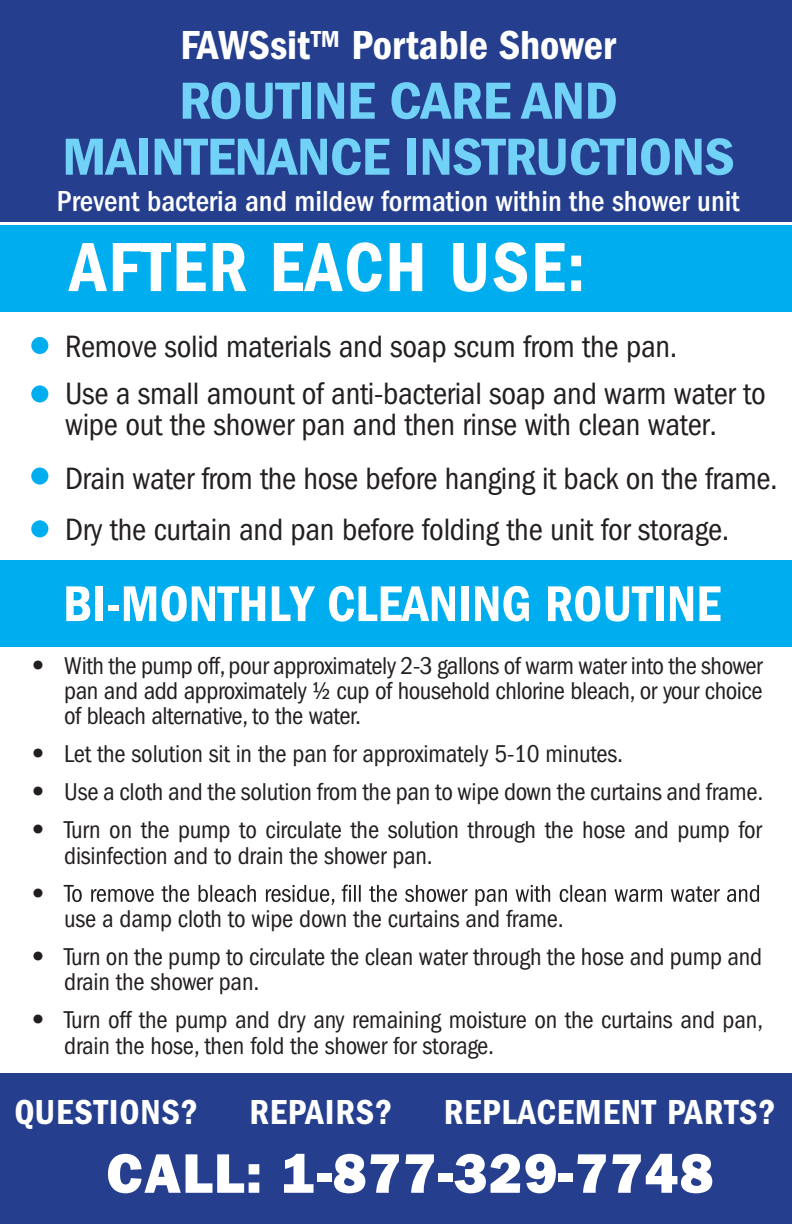
<style>
.page{position:relative;width:792px;height:1224px;background:#fff}
.page>*{position:absolute;margin:0;border:0;box-sizing:border-box;transform-origin:0 0}
.t1{font:72px "ITC Franklin Gothic Std Dm Cd";letter-spacing:.025em;color:#fff}
.t2{font:56px "ITC Franklin Gothic Std Hvy";letter-spacing:.025em;color:#fff}
.t3{font:54px/56px "ITC Franklin Gothic Std Dm Cd";letter-spacing:-.01em;color:#72d1f6;text-align:center;scale:1.1 1}
.t4{font:52px "ITC Franklin Gothic Std Dm Cd";color:#fff}
.t5{font:42px "ITC Franklin Gothic Std Dm Cd";color:#fff}
.t6{font:36px "ITC Franklin Gothic Std Dm Cd";letter-spacing:.025em;color:#fff}
.t7{font:condensed 32px/52.6px "ITC Franklin Gothic Std";letter-spacing:-.01em;color:#231f20}
.t8{font:500 condensed 30px "ITC Franklin Gothic Std";color:#fff}
.t9{font:condensed 25.2px/25.2px "ITC Franklin Gothic Std";letter-spacing:-.01em;color:#231f20}
.t10{font:900 condensed 25.2px "Helvetica Neue";color:#231f20}
.s1{font-family:"Helvetica Neue";font-weight:900}
</style>
<div class="page">
<div style="left:0;top:560px;width:792px;height:87px;background:#00aeef"></div>
<div style="left:0;top:225px;width:792px;height:87px;background:#00aeef"></div>
<div style="left:0;top:0;width:792px;height:221px;background:#253f8e"></div>
<div style="left:0;top:1073px;width:792px;height:151px;background:#253f8e"></div>
<div style="left:31px;top:337px;width:17px;height:17px;background:#00aeef;border-radius:50%"></div>
<div style="left:31px;top:385px;width:17px;height:18px;background:#00aeef;border-radius:50%"></div>
<div style="left:31px;top:468px;width:17px;height:17px;background:#00aeef;border-radius:50%"></div>
<div style="left:31px;top:520px;width:17px;height:17px;background:#00aeef;border-radius:50%"></div>
<svg style="left:64px;top:885px;width:695px;height:21px"></svg>
<h3 class="t5" style="left:181px;top:21px;width:437px">FAWSsit™ Portable Shower</h3>
<h3 class="t3" style="left:62px;top:73px;width:613px">ROUTINE CARE AND<br>MAINTENANCE INSTRUCTIONS</h3>
<p class="t8" style="left:57px;top:184px;width:684px">Prevent bacteria and mildew formation within the shower unit</p>
<h1 class="t1" style="left:70px;top:226px;width:517px">AFTER EACH USE:</h1>
<p class="t7" style="left:65px;top:323px;width:702px;line-height:47.4px">Remove solid materials and soap scum from the pan.<br>Use a small amount of anti-bacterial soap and warm water to</p>
<p class="t7" style="left:65px;top:399px;width:714px">wipe out the shower pan and then rinse with clean water.<br>Drain water from the hose before hanging it back on the frame.<br>Dry the curtain and pan before folding the unit for storage.</p>
<h3 class="t4" style="left:63px;top:574px;width:659px">BI-MONTHLY CLEANING ROUTINE</h3>
<p class="t9" style="left:64px;top:653px;width:700px;text-align:justify;text-indent:-32px"><span class="s1">•</span> With the pump off, pour approximately 2-3 gallons of warm water into the shower pan and add approximately ½ cup of household chlorine bleach, or your choice of bleach alternative, to the water.</p>
<p class="t9" style="left:32px;top:741px;width:593px"><span class="s1">•</span> Let the solution sit in the pan for approximately 5-10 minutes.</p>
<p class="t9" style="left:32px;top:780px;width:733px"><span class="s1">•</span> Use a cloth and the solution from the pan to wipe down the curtains and frame.</p>
<p class="t9" style="left:64px;top:818px;width:699px;text-indent:-32px"><span class="s1">•</span> Turn on the pump to circulate the solution through the hose and pump for disinfection and to drain the shower pan.</p>
<p class="t10" style="left:32px;top:879px;width:14px">•</p>
<p class="t9" style="left:64px;top:906px;width:501px">use a damp cloth to wipe down the curtains and frame.</p>
<p class="t9" style="left:64px;top:944px;width:700px;text-indent:-32px"><span class="s1">•</span> Turn on the pump to circulate the clean water through the hose and pump and drain the shower pan.</p>
<p class="t9" style="left:64px;top:1007px;width:700px;line-height:26px;text-indent:-32px"><span class="s1">•</span> Turn off the pump and dry any remaining moisture on the curtains and pan, drain the hose, then fold the shower for storage.</p>
<h3 class="t6" style="left:14px;top:1092px;width:185px">QUESTIONS?</h3>
<h3 class="t6" style="left:249px;top:1092px;width:145px">REPAIRS?</h3>
<h3 class="t6" style="left:444px;top:1092px;width:334px">REPLACEMENT PARTS?</h3>
<h2 class="t2" style="left:107px;top:1141px;width:608px">CALL: 1-877-329-7748</h2>
</div>
